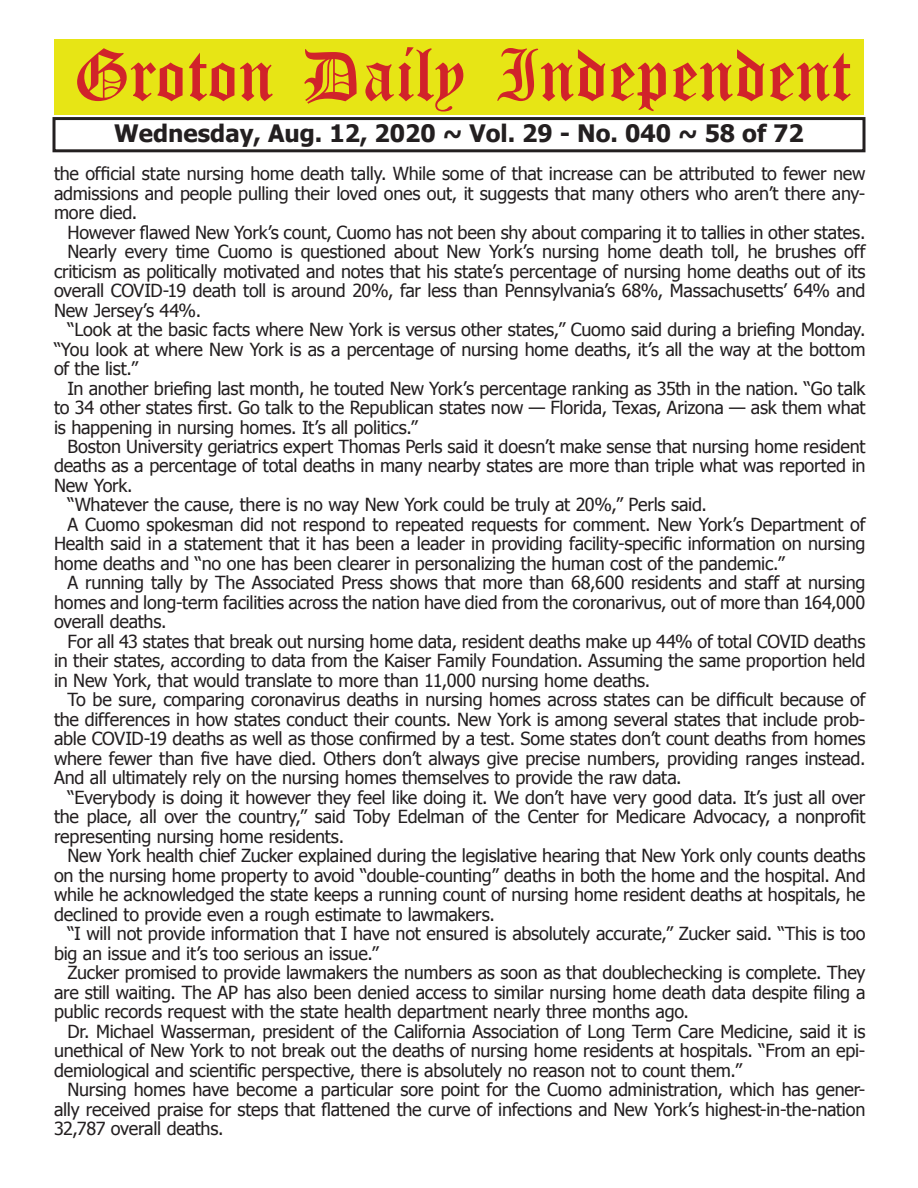
<style>
.page{position:relative;width:918px;height:1188px;background:#fff}
.page>*{position:absolute;margin:0;border:0;box-sizing:border-box;transform-origin:0 0}
.t1{font:54px "Old English Five";color:#d1232a}
.t2{font:700 24px "Tahoma";color:#231f20}
.t3{font:18px/19.5px "Tahoma";letter-spacing:-.01em;color:#231f20;text-align:justify}
</style>
<div class="page">
<div style="left:52px;top:117px;width:814px;height:35px;border:3px solid #231f20"></div>
<div style="left:54px;top:40px;width:810px;height:75px;background:#e7e515"></div>
<h1 class="t1" style="left:73px;top:50px;width:779px">Groton Daily Independent</h1>
<h2 class="t2" style="left:114px;top:116px;width:691px">Wednesday, Aug. 12, 2020 ~ Vol. 29 - No. 040 ~ 58 of 72</h2>
<p class="t3" style="left:54px;top:163px;width:813px">the official state nursing home death tally. While some of that increase can be attributed to fewer new admissions and people pulling their loved ones out, it suggests that many others who aren’t there any&shy;more died.</p>
<p class="t3" style="left:68px;top:221px;width:800px">However flawed New York’s count, Cuomo has not been shy about comparing it to tallies in other states.</p>
<p class="t3" style="left:68px;top:241px;width:800px">Nearly every time Cuomo is questioned about New York’s nursing home death toll, he brushes off</p>
<p class="t3" style="left:54px;top:260px;width:813px">criticism as politically motivated and notes that his state’s percentage of nursing home deaths out of its</p>
<p class="t3" style="left:54px;top:280px;width:813px">overall COVID-19 death toll is around 20%, far less than Pennsylvania’s 68%, Massachusetts’ 64% and</p>
<p class="t3" style="left:54px;top:299px;width:149px">New Jersey’s 44%.</p>
<p class="t3" style="left:68px;top:319px;width:799px">“Look at the basic facts where New York is versus other states,” Cuomo said during a briefing Monday.</p>
<p class="t3" style="left:54px;top:338px;width:813px">“You look at where New York is as a percentage of nursing home deaths, it’s all the way at the bottom</p>
<p class="t3" style="left:54px;top:358px;width:86px">of the list.”</p>
<p class="t3" style="left:68px;top:377px;width:800px">In another briefing last month, he touted New York’s percentage ranking as 35th in the nation. “Go talk</p>
<p class="t3" style="left:54px;top:397px;width:813px">to 34 other states first. Go talk to the Republican states now — Florida, Texas, Arizona — ask them what</p>
<p class="t3" style="left:54px;top:416px;width:365px">is happening in nursing homes. It’s all politics.”</p>
<p class="t3" style="left:68px;top:436px;width:799px">Boston University geriatrics expert Thomas Perls said it doesn’t make sense that nursing home resident</p>
<p class="t3" style="left:54px;top:455px;width:813px">deaths as a percentage of total deaths in many nearby states are more than triple what was reported in</p>
<p class="t3" style="left:54px;top:475px;width:80px">New York.</p>
<p class="t3" style="left:68px;top:494px;width:641px">“Whatever the cause, there is no way New York could be truly at 20%,” Perls said.</p>
<p class="t3" style="left:68px;top:514px;width:799px">A Cuomo spokesman did not respond to repeated requests for comment. New York’s Department of</p>
<p class="t3" style="left:54px;top:533px;width:813px">Health said in a statement that it has been a leader in providing facility-specific information on nursing</p>
<p class="t3" style="left:54px;top:553px;width:732px">home deaths and “no one has been clearer in personalizing the human cost of the pandemic.”</p>
<p class="t3" style="left:68px;top:572px;width:799px">A running tally by The Associated Press shows that more than 68,600 residents and staff at nursing</p>
<p class="t3" style="left:54px;top:592px;width:813px">homes and long-term facilities across the nation have died from the coronarivus, out of more than 164,000</p>
<p class="t3" style="left:54px;top:611px;width:114px">overall deaths.</p>
<p class="t3" style="left:68px;top:631px;width:800px">For all 43 states that break out nursing home data, resident deaths make up 44% of total COVID deaths</p>
<p class="t3" style="left:54px;top:650px;width:813px">in their states, according to data from the Kaiser Family Foundation. Assuming the same proportion held</p>
<p class="t3" style="left:54px;top:670px;width:598px">in New York, that would translate to more than 11,000 nursing home deaths.</p>
<p class="t3" style="left:68px;top:689px;width:799px">To be sure, comparing coronavirus deaths in nursing homes across states can be difficult because of</p>
<p class="t3" style="left:54px;top:709px;width:813px">the differences in how states conduct their counts. New York is among several states that include prob-</p>
<p class="t3" style="left:54px;top:728px;width:813px">able COVID-19 deaths as well as those confirmed by a test. Some states don’t count deaths from homes</p>
<p class="t3" style="left:54px;top:748px;width:813px">where fewer than five have died. Others don’t always give precise numbers, providing ranges instead.</p>
<p class="t3" style="left:54px;top:767px;width:629px">And all ultimately rely on the nursing homes themselves to provide the raw data.</p>
<p class="t3" style="left:68px;top:787px;width:799px">“Everybody is doing it however they feel like doing it. We don’t have very good data. It’s just all over</p>
<p class="t3" style="left:54px;top:806px;width:813px">the place, all over the country,” said Toby Edelman of the Center for Medicare Advocacy, a nonprofit</p>
<p class="t3" style="left:54px;top:826px;width:292px">representing nursing home residents.</p>
<p class="t3" style="left:68px;top:845px;width:800px">New York health chief Zucker explained during the legislative hearing that New York only counts deaths</p>
<p class="t3" style="left:54px;top:865px;width:813px">on the nursing home property to avoid “double-counting” deaths in both the home and the hospital. And</p>
<p class="t3" style="left:54px;top:884px;width:813px">while he acknowledged the state keeps a running count of nursing home resident deaths at hospitals, he</p>
<p class="t3" style="left:54px;top:904px;width:442px">declined to provide even a rough estimate to lawmakers.</p>
<p class="t3" style="left:68px;top:923px;width:799px">“I will not provide information that I have not ensured is absolutely accurate,” Zucker said. “This is too</p>
<p class="t3" style="left:54px;top:943px;width:326px">big an issue and it’s too serious an issue.”</p>
<p class="t3" style="left:68px;top:962px;width:800px">Zucker promised to provide lawmakers the numbers as soon as that doublechecking is complete. They</p>
<p class="t3" style="left:54px;top:982px;width:813px">are still waiting. The AP has also been denied access to similar nursing home death data despite filing a</p>
<p class="t3" style="left:54px;top:1001px;width:637px">public records request with the state health department nearly three months ago.</p>
<p class="t3" style="left:68px;top:1021px;width:800px">Dr. Michael Wasserman, president of the California Association of Long Term Care Medicine, said it is</p>
<p class="t3" style="left:54px;top:1040px;width:813px">unethical of New York to not break out the deaths of nursing home residents at hospitals. “From an epi-</p>
<p class="t3" style="left:54px;top:1060px;width:689px">demiological and scientific perspective, there is absolutely no reason not to count them.”</p>
<p class="t3" style="left:68px;top:1079px;width:799px">Nursing homes have become a particular sore point for the Cuomo administration, which has gener-</p>
<p class="t3" style="left:54px;top:1099px;width:813px">ally received praise for steps that flattened the curve of infections and New York’s highest-in-the-nation</p>
<p class="t3" style="left:54px;top:1118px;width:171px">32,787 overall deaths.</p>
</div>
